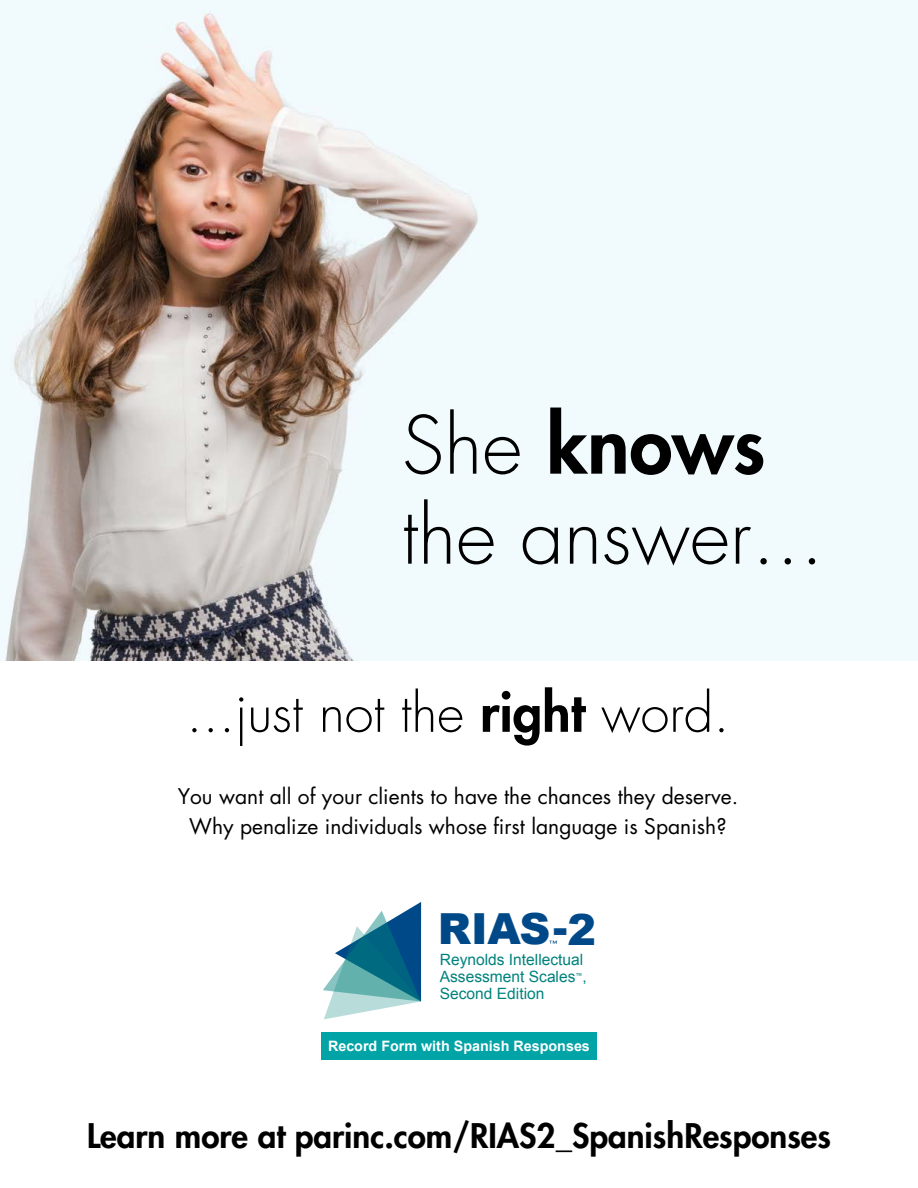
<style>
.page{position:relative;width:918px;height:1188px;background:#fff}
.page>*{position:absolute;margin:0;border:0;box-sizing:border-box;transform-origin:0 0}
.t1{font:300 78px/90px "Futura Std";color:#000}
.t2{font:300 52.5px "Futura Std";color:#000}
.t3{font:900 42.9px "Arial";color:#004988}
.t4{font:800 33px "Futura Std";color:#000}
.t5{font:21px/30px "Futura Std";color:#000;text-align:center}
.t6{font:15.6px/17.2px "Arial";color:#00827c}
.t7{font:700 14.4px "Arial";color:#fff}
.t8{font:6.9px "Arial";color:#00827c}
.s1{font-weight:800}
</style>
<div class="page">
<img style="left:0;top:0;width:918px;height:660px">
<svg style="left:323px;top:902px;width:98px;height:117px"></svg>
<svg style="left:549px;top:941px;width:8px;height:3px"></svg>
<div style="left:321px;top:1032px;width:276px;height:28px;background:#00a3a6"></div>
<h1 class="t1" style="left:402px;top:403px;width:424px">She <span class="s1">knows </span>the answer...</h1>
<h2 class="t2" style="left:186px;top:681px;width:545px">...just not the <span class="s1">right</span> word.</h2>
<p class="t5" style="left:178px;top:781px;width:562px">You want all of your clients to have the chances they deserve.<br>Why penalize individuals whose first language is Spanish?</p>
<h3 class="t3" style="left:438px;top:898px;width:160px">RIAS-2</h3>
<p class="t6" style="left:440px;top:951px;width:148px">Reynolds Intellectual<br>Assessment Scales ,</p>
<p class="t8" style="left:576px;top:971px;width:8px">™</p>
<p class="t6" style="left:440px;top:985px;width:106px">Second Edition</p>
<p class="t7" style="left:328px;top:1037px;width:263px">Record Form with Spanish Responses</p>
<h3 class="t4" style="left:87px;top:1115px;width:745px">Learn more at parinc.com/RIAS2_SpanishResponses</h3>
</div>
